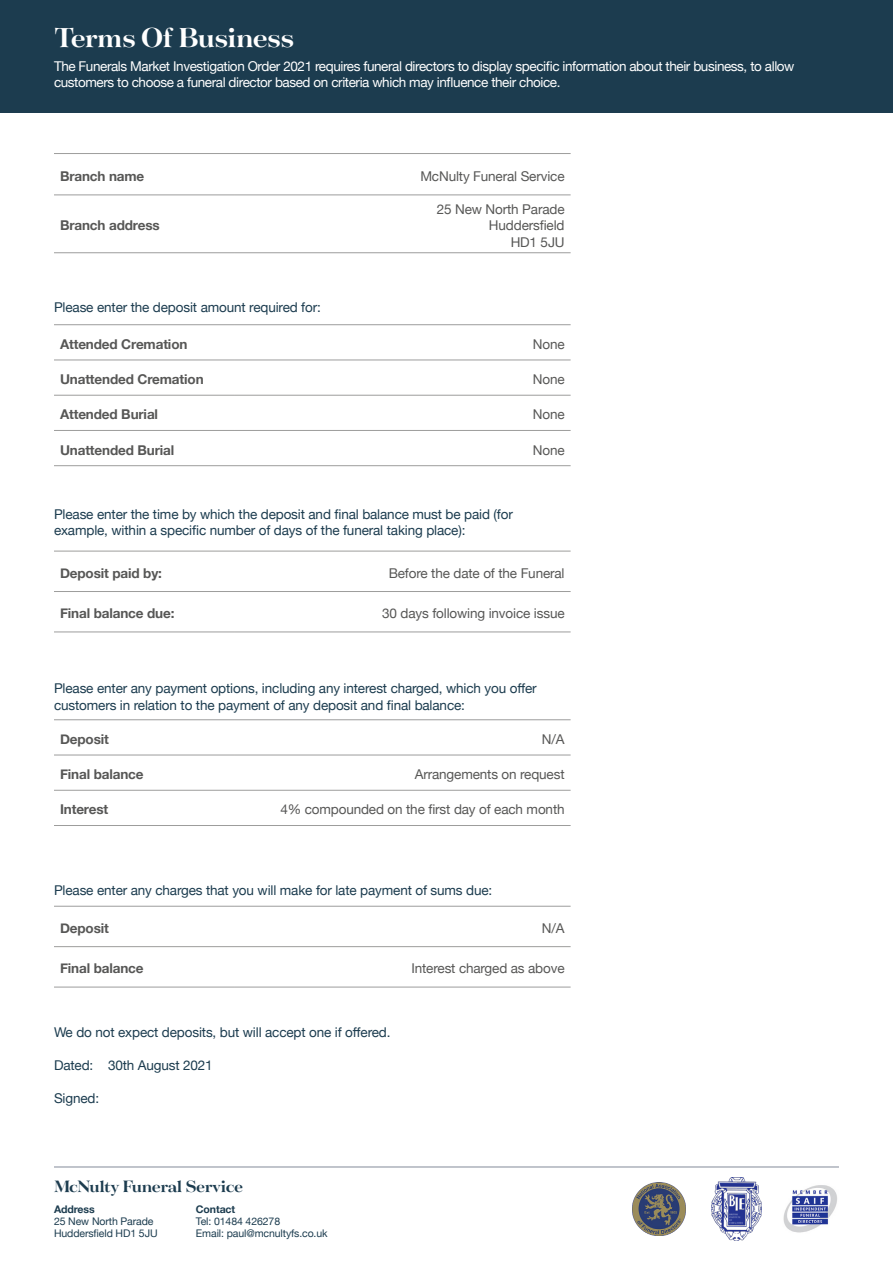
<style>
.page{position:relative;width:893px;height:1263px;background:#fff}
.page>*{position:absolute;margin:0;border:0;box-sizing:border-box;transform-origin:0 0}
.t1{font:700 30px "Tenez";letter-spacing:-.02em;color:#fff}
.t2{font:700 18px "Tenez";letter-spacing:-.02em;color:#1c3c4f}
.t3{font:13.5px/16.5px "Helvetica Neue";letter-spacing:-.01em;color:#1c3c4f}
.t4{font:13.5px/16.5px "Helvetica Neue";letter-spacing:-.01em;color:#575756;text-align:right}
.t5{font:13.5px/16.2px "Helvetica Neue";letter-spacing:-.03em;color:#fff}
.t6{font:700 13.5px "Helvetica Neue";letter-spacing:-.01em;color:#575756}
.t7{font:10.5px/12.3px "Helvetica Neue";letter-spacing:-.01em;color:#1c3c4f}
.t8{font:700 10.5px "Helvetica Neue";letter-spacing:-.01em;color:#1c3c4f}
</style>
<div class="page">
<div style="left:0;top:0;width:893px;height:112px;background:#1c3c4f"></div>
<hr style="left:54px;top:195px;width:181px;height:1px;background:#9d9d9c">
<hr style="left:235px;top:195px;width:336px;height:1px;background:#9d9d9c">
<hr style="left:54px;top:153px;width:181px;height:1px;background:#9d9d9c">
<hr style="left:235px;top:153px;width:336px;height:1px;background:#9d9d9c">
<hr style="left:54px;top:252px;width:181px;height:1px;background:#9d9d9c">
<hr style="left:235px;top:252px;width:336px;height:1px;background:#9d9d9c">
<hr style="left:54px;top:360px;width:181px;height:1px;background:#9d9d9c">
<hr style="left:54px;top:430px;width:181px;height:1px;background:#9d9d9c">
<hr style="left:235px;top:360px;width:336px;height:1px;background:#9d9d9c">
<hr style="left:54px;top:395px;width:181px;height:1px;background:#9d9d9c">
<hr style="left:235px;top:395px;width:336px;height:1px;background:#9d9d9c">
<hr style="left:235px;top:430px;width:336px;height:1px;background:#9d9d9c">
<hr style="left:54px;top:324px;width:181px;height:1px;background:#9d9d9c">
<hr style="left:235px;top:324px;width:336px;height:1px;background:#9d9d9c">
<hr style="left:54px;top:465px;width:181px;height:1px;background:#9d9d9c">
<hr style="left:235px;top:465px;width:336px;height:1px;background:#9d9d9c">
<hr style="left:54px;top:754px;width:181px;height:1px;background:#9d9d9c">
<hr style="left:235px;top:754px;width:336px;height:1px;background:#9d9d9c">
<hr style="left:54px;top:790px;width:181px;height:1px;background:#9d9d9c">
<hr style="left:235px;top:790px;width:336px;height:1px;background:#9d9d9c">
<hr style="left:54px;top:719px;width:181px;height:1px;background:#9d9d9c">
<hr style="left:235px;top:719px;width:336px;height:1px;background:#9d9d9c">
<hr style="left:54px;top:825px;width:181px;height:1px;background:#9d9d9c">
<hr style="left:235px;top:825px;width:336px;height:1px;background:#9d9d9c">
<hr style="left:54px;top:591px;width:181px;height:1px;background:#9d9d9c">
<hr style="left:235px;top:591px;width:336px;height:1px;background:#9d9d9c">
<hr style="left:54px;top:551px;width:181px;height:1px;background:#9d9d9c">
<hr style="left:235px;top:551px;width:336px;height:1px;background:#9d9d9c">
<hr style="left:54px;top:631px;width:181px;height:1px;background:#9d9d9c">
<hr style="left:235px;top:631px;width:336px;height:1px;background:#9d9d9c">
<hr style="left:54px;top:946px;width:181px;height:1px;background:#9d9d9c">
<hr style="left:235px;top:946px;width:336px;height:1px;background:#9d9d9c">
<hr style="left:54px;top:906px;width:181px;height:1px;background:#9d9d9c">
<hr style="left:235px;top:906px;width:336px;height:1px;background:#9d9d9c">
<hr style="left:54px;top:987px;width:181px;height:1px;background:#9d9d9c">
<hr style="left:235px;top:987px;width:336px;height:1px;background:#9d9d9c">
<img style="left:633px;top:1183px;width:52px;height:52px">
<img style="left:783px;top:1185px;width:54px;height:48px">
<img style="left:711px;top:1178px;width:50px;height:62px">
<hr style="left:54px;top:1166px;width:785px;height:1px;background:#838a99">
<h1 class="t1" style="left:54px;top:16px;width:242px">Terms Of Business</h1>
<p class="t5" style="left:54px;top:59px;width:742px">The Funerals Market Investigation Order 2021 requires funeral directors to display specific information about their business, to allow customers to choose a funeral director based on criteria which may influence their choice.</p>
<p class="t6" style="left:60px;top:165px;width:86px">Branch name</p>
<p class="t4" style="left:420px;top:168px;width:146px">McNulty Funeral Service</p>
<p class="t6" style="left:60px;top:215px;width:101px">Branch address</p>
<p class="t4" style="left:437px;top:201px;width:129px">25 New North Parade<br>Huddersfield<br>HD1 5JU</p>
<p class="t3" style="left:54px;top:300px;width:268px">Please enter the deposit amount required for:</p>
<p class="t6" style="left:60px;top:333px;width:129px">Attended Cremation</p>
<p class="t4" style="left:533px;top:336px;width:33px">None</p>
<p class="t6" style="left:60px;top:369px;width:145px">Unattended Cremation</p>
<p class="t4" style="left:533px;top:372px;width:33px">None</p>
<p class="t6" style="left:60px;top:404px;width:100px">Attended Burial</p>
<p class="t4" style="left:533px;top:407px;width:33px">None</p>
<p class="t6" style="left:60px;top:439px;width:116px">Unattended Burial</p>
<p class="t4" style="left:533px;top:442px;width:33px">None</p>
<p class="t3" style="left:54px;top:507px;width:460px">Please enter the time by which the deposit and final balance must be paid (for example, within a specific number of days of the funeral taking place):</p>
<p class="t6" style="left:60px;top:562px;width:103px">Deposit paid by:</p>
<p class="t4" style="left:389px;top:565px;width:177px">Before the date of the Funeral</p>
<p class="t6" style="left:60px;top:603px;width:116px">Final balance due:</p>
<p class="t4" style="left:382px;top:606px;width:184px">30 days following invoice issue</p>
<p class="t3" style="left:54px;top:681px;width:484px">Please enter any payment options, including any interest charged, which you offer customers in relation to the payment of any deposit and final balance:</p>
<p class="t6" style="left:60px;top:728px;width:50px">Deposit</p>
<p class="t4" style="left:542px;top:731px;width:24px">N/A</p>
<p class="t6" style="left:60px;top:764px;width:85px">Final balance</p>
<p class="t4" style="left:415px;top:767px;width:151px">Arrangements on request</p>
<p class="t6" style="left:60px;top:799px;width:50px">Interest</p>
<p class="t4" style="left:280px;top:802px;width:286px">4% compounded on the first day of each month</p>
<p class="t3" style="left:54px;top:883px;width:440px">Please enter any charges that you will make for late payment of sums due:</p>
<p class="t6" style="left:60px;top:917px;width:50px">Deposit</p>
<p class="t4" style="left:542px;top:920px;width:24px">N/A</p>
<p class="t6" style="left:60px;top:958px;width:85px">Final balance</p>
<p class="t4" style="left:411px;top:961px;width:155px">Interest charged as above</p>
<p class="t3" style="left:54px;top:1025px;width:338px">We do not expect deposits, but will accept one if offered.</p>
<p class="t3" style="left:54px;top:1058px;width:160px">Dated: 30th August 2021</p>
<p class="t3" style="left:54px;top:1091px;width:47px">Signed:</p>
<h2 class="t2" style="left:54px;top:1174px;width:191px">McNulty Funeral Service</h2>
<p class="t8" style="left:54px;top:1201px;width:42px">Address</p>
<p class="t7" style="left:54px;top:1216px;width:105px">25 New North Parade<br>Huddersfield HD1 5JU</p>
<p class="t8" style="left:196px;top:1201px;width:41px">Contact</p>
<p class="t7" style="left:196px;top:1216px;width:133px">Tel: 01484 426278<br>Email: paul@mcnultyfs.co.uk</p>
</div>
